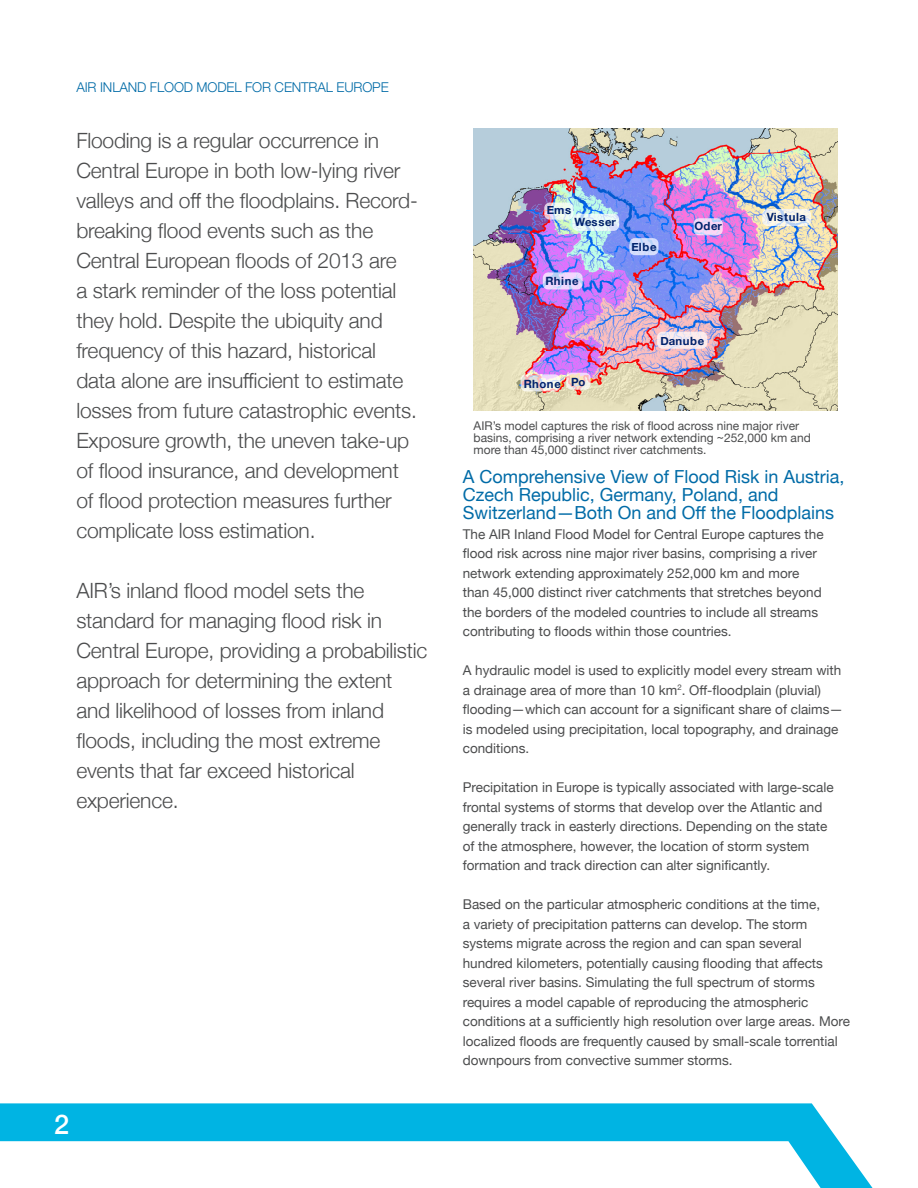
<style>
.page{position:relative;width:918px;height:1188px;background:#fff}
.page>*{position:absolute;margin:0;border:0;box-sizing:border-box;transform-origin:0 0}
.t1{font:500 27px "Helvetica Neue";color:#fff}
.t2{font:300 21px/30px "Helvetica Neue";letter-spacing:-.01em;color:#4b4c4d}
.t3{font:18px/18px "Helvetica Neue";color:#006ba7}
.t4{font:13.5px/19.5px "Helvetica Neue";color:#4b4c4d}
.t5{font:300 13.5px "Helvetica Neue";letter-spacing:-.01em;color:#006ba7}
.t6{font:12px/12px "Helvetica Neue";color:#4b4c4d}
.t7{font:700 11.4px "Helvetica Neue";letter-spacing:.055em;color:#00226b}
</style>
<div class="page">
<svg style="left:0;top:1103px;width:873px;height:85px"></svg>
<img style="left:473px;top:410px;width:365px;height:1px">
<img style="left:473px;top:128px;width:365px;height:282px">
<svg style="left:545px;top:204px;width:27px;height:15px"></svg>
<div style="left:544px;top:203px;width:29px;height:17px;border:2px solid #fff;border-radius:5px"></div>
<svg style="left:573px;top:215px;width:45px;height:15px"></svg>
<div style="left:572px;top:214px;width:47px;height:17px;border:2px solid #fff;border-radius:5px"></div>
<svg style="left:544px;top:273px;width:38px;height:16px"></svg>
<div style="left:543px;top:272px;width:40px;height:17px;border:2px solid #fff;border-radius:5px"></div>
<svg style="left:630px;top:239px;width:28px;height:15px"></svg>
<div style="left:629px;top:238px;width:30px;height:17px;border:2px solid #fff;border-radius:5px"></div>
<svg style="left:695px;top:219px;width:27px;height:15px"></svg>
<div style="left:694px;top:218px;width:29px;height:17px;border:2px solid #fff;border-radius:5px"></div>
<svg style="left:763px;top:210px;width:47px;height:15px"></svg>
<div style="left:762px;top:209px;width:49px;height:17px;border:2px solid #fff;border-radius:5px"></div>
<svg style="left:658px;top:333px;width:48px;height:15px"></svg>
<div style="left:657px;top:332px;width:50px;height:17px;border:2px solid #fff;border-radius:5px"></div>
<svg style="left:567px;top:374px;width:23px;height:15px"></svg>
<div style="left:566px;top:373px;width:25px;height:17px;border:2px solid #fff;border-radius:5px"></div>
<svg style="left:522px;top:375px;width:37px;height:16px"></svg>
<div style="left:521px;top:374px;width:39px;height:17px;border:2px solid #fff;border-radius:5px"></div>
<p class="t5" style="left:76px;top:77px;width:314px">AIR INLAND FLOOD MODEL FOR CENTRAL EUROPE</p>
<p class="t2" style="left:76px;top:124px;width:343px">Flooding is a regular occurrence in Central Europe in both low-lying river valleys and off the floodplains. Record&shy;breaking flood events such as the Central European floods of 2013 are<br>a stark reminder of the loss potential they hold. Despite the ubiquity and frequency of this hazard, historical data alone are insufficient to estimate losses from future catastrophic events.<br>Exposure growth, the uneven take-up of flood insurance, and development of flood protection measures further complicate loss estimation.</p>
<p class="t2" style="left:76px;top:574px;width:353px">AIR’s inland flood model sets the standard for managing flood risk in Central Europe, providing a probabilistic approach for determining the extent and likelihood of losses from inland floods, including the most extreme events that far exceed historical experience.</p>
<h1 class="t1" style="left:54px;top:1102px;width:17px">2</h1>
<p class="t7" style="left:547px;top:201px;width:26px">Ems</p>
<p class="t7" style="left:575px;top:213px;width:43px">Wesser</p>
<p class="t7" style="left:546px;top:272px;width:34px">Rhine</p>
<p class="t7" style="left:632px;top:238px;width:27px">Elbe</p>
<p class="t7" style="left:695px;top:217px;width:29px">Oder</p>
<p class="t7" style="left:524px;top:375px;width:63px">Rhone Po</p>
<p class="t7" style="left:661px;top:332px;width:45px">Danube</p>
<p class="t7" style="left:767px;top:208px;width:41px">Vistula</p>
<p class="t6" style="left:474px;top:421px;width:339px">AIR’s model captures the risk of flood across nine major river basins, comprising a river network extending ~252,000 km and more than 45,000 distinct river catchments.</p>
<h3 class="t3" style="left:463px;top:469px;width:383px">A Comprehensive View of Flood Risk in Austria,<br>Czech Republic, Germany, Poland, and<br>Switzerland—Both On and Off the Floodplains</h3>
<p class="t4" style="left:463px;top:525px;width:362px">The AIR Inland Flood Model for Central Europe captures the flood risk across nine major river basins, comprising a river network extending approximately 252,000 km and more than 45,000 distinct river catchments that stretches beyond the borders of the modeled countries to include all streams contributing to floods within those countries.</p>
<p class="t4" style="left:463px;top:662px;width:382px">A hydraulic model is used to explicitly model every stream with a drainage area of more than 10 km<sup>2</sup>. Off-floodplain (pluvial) flooding—which can account for a significant share of claims— is modeled using precipitation, local topography, and drainage conditions.</p>
<p class="t4" style="left:463px;top:779px;width:372px">Precipitation in Europe is typically associated with large-scale frontal systems of storms that develop over the Atlantic and generally track in easterly directions. Depending on the state of the atmosphere, however, the location of storm system formation and track direction can alter significantly.</p>
<p class="t4" style="left:463px;top:896px;width:389px">Based on the particular atmospheric conditions at the time,<br>a variety of precipitation patterns can develop. The storm systems migrate across the region and can span several hundred kilometers, potentially causing flooding that affects several river basins. Simulating the full spectrum of storms requires a model capable of reproducing the atmospheric conditions at a sufficiently high resolution over large areas. More localized floods are frequently caused by small-scale torrential downpours from convective summer storms.</p>
</div>
